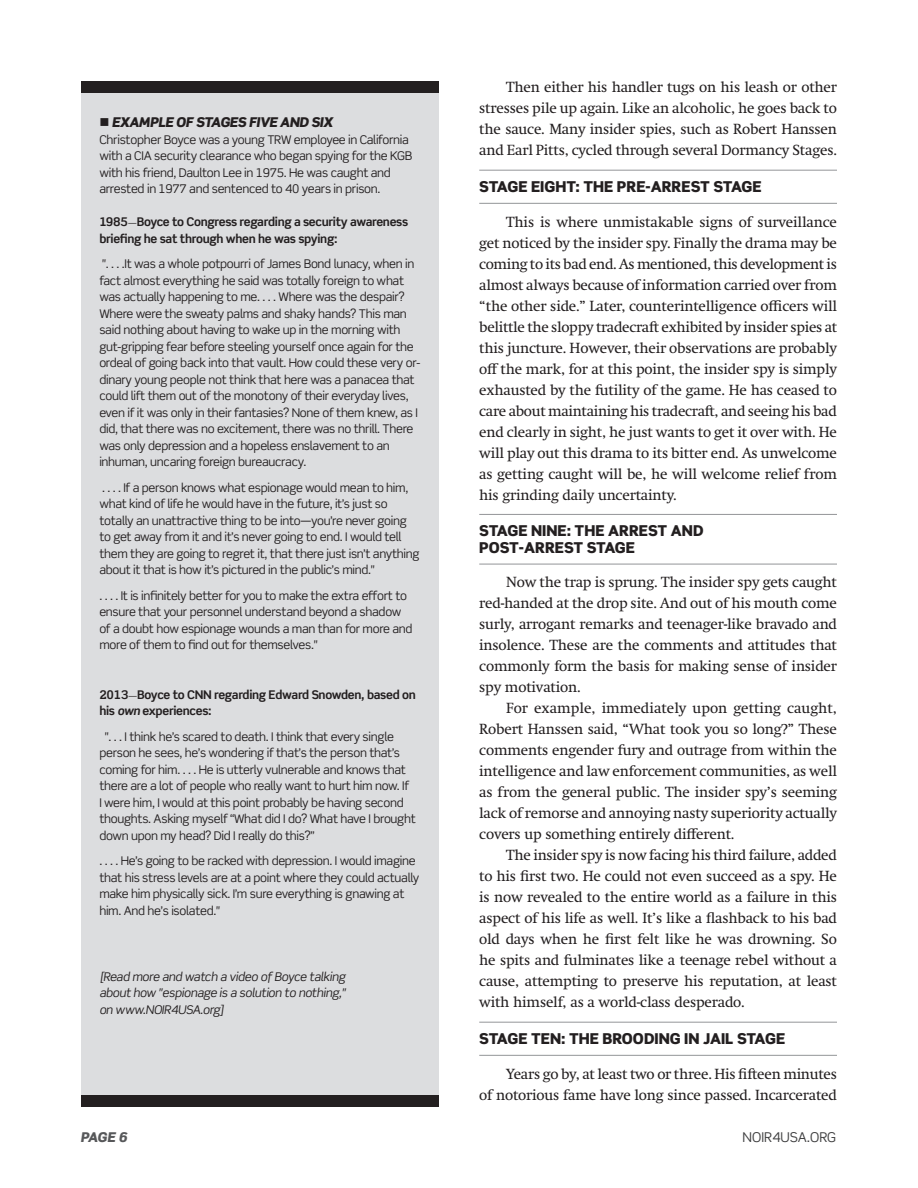
<style>
.page{position:relative;width:918px;height:1188px;background:#fff}
.page>*{position:absolute;margin:0;border:0;box-sizing:border-box;transform-origin:0 0}
.t1{font:15px/21px "Swift Neue LT Pro";letter-spacing:-.01em;color:#231f20;text-align:justify}
.t2{font:900 15px/16.5px "Scene Std";color:#231f20}
.t3{font:italic 900 13.5px "Scene Std";letter-spacing:-.025em;color:#231f20}
.t4{font:13.5px "Scene Std";color:#3e3e3f}
.t5{font:italic 900 13.5px "Scene Std";color:#57585a}
.t6{font:12px/16.5px "Scene Std";letter-spacing:-.025em;color:#231f20}
.t7{font:700 12px/16.5px "Scene Std";letter-spacing:-.025em;color:#231f20}
.t8{font:italic 12px/16.5px "Scene Std";letter-spacing:-.025em;color:#231f20;text-align:justify}
.s1{font-family:"Minion Pro";font-weight:400}
.s2{font-style:italic}
</style>
<div class="page">
<div style="left:81px;top:81px;width:358px;height:1026px;background:#dcdddf"></div>
<div style="left:81px;top:81px;width:358px;height:12px;background:#231f20"></div>
<hr style="left:479px;top:170px;width:358px;height:1px;background:#939598">
<hr style="left:479px;top:203px;width:358px;height:1px;background:#939598">
<hr style="left:479px;top:514px;width:358px;height:1px;background:#939598">
<hr style="left:479px;top:564px;width:358px;height:1px;background:#939598">
<hr style="left:479px;top:1022px;width:358px;height:1px;background:#939598">
<hr style="left:479px;top:1055px;width:358px;height:1px;background:#939598">
<div style="left:81px;top:1095px;width:358px;height:12px;background:#231f20"></div>
<p class="t3" style="left:99px;top:114px;width:235px">■ EXAMPLE OF STAGES FIVE AND SIX</p>
<p class="t6" style="left:99px;top:131px;width:314px">Christopher Boyce was a young TRW employee in California with a CIA security clearance who began spying for the KGB with his friend, Daulton Lee in 1975. He was caught and arrested in 1977 and sentenced to 40 years in prison.</p>
<p class="t7" style="left:99px;top:213px;width:310px">1985<span class="s1">-</span>Boyce to Congress regarding a security awareness briefing he sat through when he was spying:</p>
<p class="t6" style="left:99px;top:255px;width:322px">". . . .It was a whole potpourri of James Bond lunacy, when in fact almost everything he said was totally foreign to what was actually happening to me. . . . Where was the despair?<br>Where were the sweaty palms and shaky hands? This man said nothing about having to wake up in the morning with gut-gripping fear before steeling yourself once again for the ordeal of going back into that vault. How could these very or&shy;dinary young people not think that here was a panacea that could lift them out of the monotony of their everyday lives, even if it was only in their fantasies? None of them knew, as I did, that there was no excitement, there was no thrill. There was only depression and a hopeless enslavement to an inhuman, uncaring foreign bureaucracy.</p>
<p class="t6" style="left:99px;top:479px;width:322px">. . . . If a person knows what espionage would mean to him, what kind of life he would have in the future, it’s just so totally an unattractive thing to be into—you’re never going to get away from it and it’s never going to end. I would tell them they are going to regret it, that there just isn’t anything about it that is how it’s pictured in the public’s mind."</p>
<p class="t6" style="left:99px;top:587px;width:315px">. . . . It is infinitely better for you to make the extra effort to ensure that your personnel understand beyond a shadow of a doubt how espionage wounds a man than for more and more of them to find out for themselves."</p>
<p class="t7" style="left:99px;top:686px;width:318px">2013<span class="s1">-</span>Boyce to CNN regarding Edward Snowden, based on his <span class="s2">own</span> experiences:</p>
<p class="t6" style="left:99px;top:728px;width:318px;text-indent:5px">". . . I think he’s scared to death. I think that every single person he sees, he’s wondering if that’s the person that’s coming for him. . . . He is utterly vulnerable and knows that there are a lot of people who really want to hurt him now. If<br>I were him, I would at this point probably be having second thoughts. Asking myself “What did I do? What have I brought down upon my head? Did I really do this?”</p>
<p class="t6" style="left:99px;top:852px;width:322px">. . . . He’s going to be racked with depression. I would imagine that his stress levels are at a point where they could actually make him physically sick. I’m sure everything is gnawing at him. And he’s isolated."</p>
<p class="t8" style="left:99px;top:968px;width:248px">[Read more and watch a video of Boyce talking about how "espionage is a solution to nothing," on www.NOIR4USA.org]</p>
<p class="t1" style="left:479px;top:77px;width:359px;text-indent:27px">Then either his handler tugs on his leash or other stresses pile up again. Like an alcoholic, he goes back to the sauce. Many insider spies, such as Robert Hanssen and Earl Pitts, cycled through several Dormancy Stages.</p>
<p class="t2" style="left:479px;top:178px;width:284px">STAGE EIGHT: THE PRE-ARREST STAGE</p>
<p class="t1" style="left:479px;top:211px;width:360px;text-indent:27px">This is where unmistakable signs of surveillance get noticed by the insider spy. Finally the drama may be coming to its bad end. As mentioned, this development is almost always because of information carried over from “the other side.” Later, counterintelligence officers will belittle the sloppy tradecraft exhibited by insider spies at this juncture. However, their observations are probably off the mark, for at this point, the insider spy is simply exhausted by the futility of the game. He has ceased to care about maintaining his tradecraft, and seeing his bad end clearly in sight, he just wants to get it over with. He will play out this drama to its bitter end. As unwelcome as getting caught will be, he will welcome relief from his grinding daily uncertainty.</p>
<p class="t2" style="left:479px;top:522px;width:226px">STAGE NINE: THE ARREST AND<br>POST-ARREST STAGE</p>
<p class="t1" style="left:479px;top:572px;width:359px;text-indent:27px">Now the trap is sprung. The insider spy gets caught red-handed at the drop site. And out of his mouth come surly, arrogant remarks and teenager-like bravado and insolence. These are the comments and attitudes that commonly form the basis for making sense of insider spy motivation.</p>
<p class="t1" style="left:479px;top:698px;width:359px;text-indent:27px">For example, immediately upon getting caught, Robert Hanssen said, “What took you so long?” These comments engender fury and outrage from within the intelligence and law enforcement communities, as well as from the general public. The insider spy’s seeming lack of remorse and annoying nasty superiority actually covers up something entirely different.</p>
<p class="t1" style="left:479px;top:845px;width:359px;text-indent:27px">The insider spy is now facing his third failure, added to his first two. He could not even succeed as a spy. He is now revealed to the entire world as a failure in this aspect of his life as well. It’s like a flashback to his bad old days when he first felt like he was drowning. So he spits and fulminates like a teenage rebel without a cause, attempting to preserve his reputation, at least with himself, as a world-class desperado.</p>
<p class="t2" style="left:479px;top:1030px;width:308px">STAGE TEN: THE BROODING IN JAIL STAGE</p>
<p class="t1" style="left:479px;top:1063px;width:359px;text-align:right">Years go by, at least two or three. His fifteen minutes<br>of notorious fame have long since passed. Incarcerated</p>
<p class="t5" style="left:80px;top:1128px;width:48px">PAGE 6</p>
<p class="t4" style="left:743px;top:1128px;width:95px">NOIR4USA.ORG</p>
</div>
